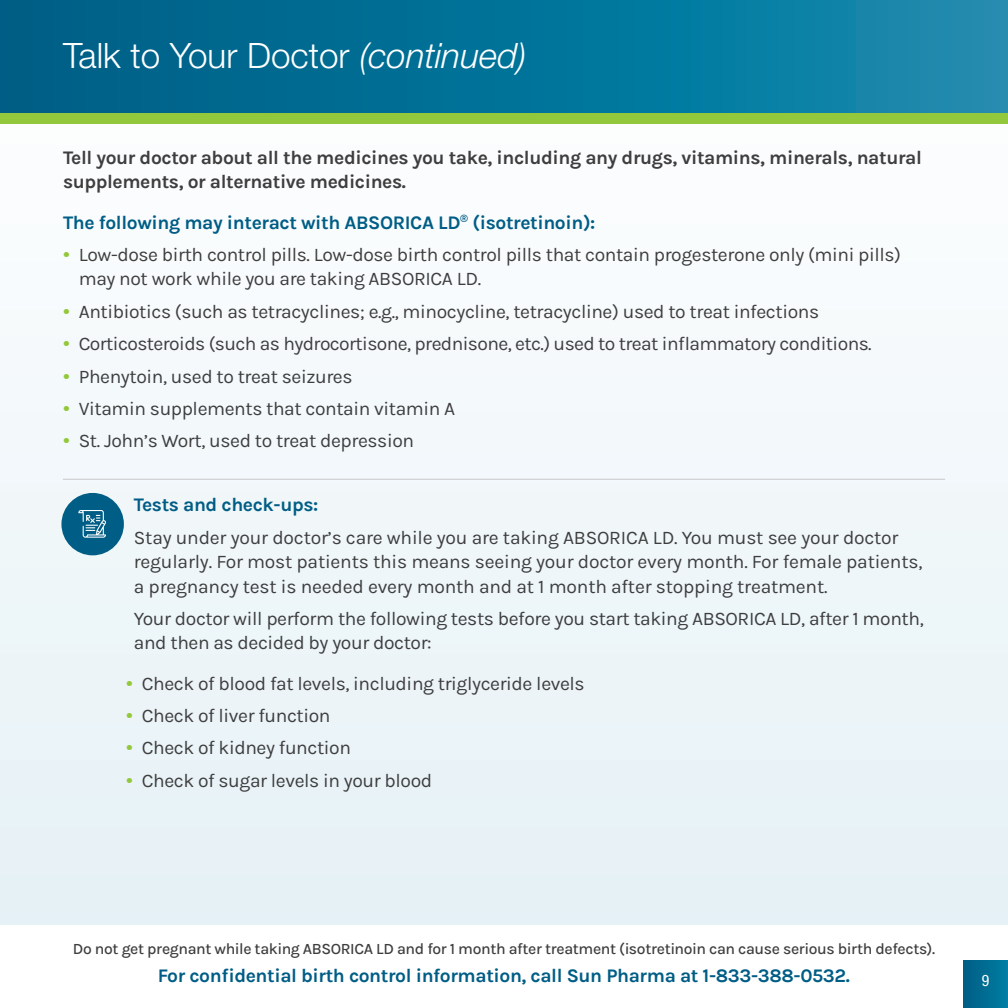
<style>
.page{position:relative;width:1008px;height:1008px;background:#fff}
.page>*{position:absolute;margin:0;border:0;box-sizing:border-box;transform-origin:0 0}
.SH1{font:300 35px "Helvetica Neue LT Std";color:#fff}
.Body_1{font:19.25px/24.5px "Karla";letter-spacing:-.02em;color:#3e3e3f}
.SH_3{font:700 19.25px "Karla";letter-spacing:-.02em;color:#005d85}
.SH_3_Indent{font:700 19.25px/24.5px "Karla";letter-spacing:-.02em;color:#3e3e3f}
.SH_4_RULE{font:700 19.25px "Karla";letter-spacing:-.02em;color:#005d85}
.t1{font:500 15.75px "Karla";letter-spacing:-.025em;color:#3e3e3f}
.t2{font:condensed 15.75px "Helvetica Neue LT Std";color:#fff}
.s1{font-style:italic}
.s2{font-size:24.5px;color:#94c83c}
</style>
<div class="page">
<div style="left:0;top:48px;width:1008px;height:877px;background:#f1f7f9"></div>
<svg style="left:0;top:0;width:1008px;height:113px;background:#057398"></svg>
<div style="left:0;top:113px;width:1008px;height:10px;background:#94c83c"></div>
<div style="left:963px;top:961px;width:45px;height:47px;background:linear-gradient(to right,#005d84,#017ea3)"></div>
<hr style="left:63px;top:479px;width:882px;height:1px;background:#c7c8ca">
<div style="left:61px;top:493px;width:63px;height:62px;background:#005d85;border-radius:50%"></div>
<svg style="left:78px;top:510px;width:28px;height:28px"></svg>
<p class="SH1" style="left:63px;top:35px;width:465px">Talk to Your Doctor <span class="s1">(continued)</span></p>
<p class="SH_3_Indent" style="left:63px;top:144px;width:860px">Tell your doctor about all the medicines you take, including any drugs, vitamins, minerals, natural supplements, or alternative medicines.</p>
<p class="SH_3" style="left:63px;top:209px;width:534px">The following may interact with ABSORICA LD<sup>®</sup> (isotretinoin):</p>
<p class="Body_1" style="left:79px;top:242px;width:824px;text-indent:-16px"><span class="s2">•</span> Low-dose birth control pills. Low-dose birth control pills that contain progesterone only (mini pills) may not work while you are taking ABSORICA LD.</p>
<p class="Body_1" style="left:63px;top:299px;width:758px"><span class="s2">•</span> Antibiotics (such as tetracyclines; e.g., minocycline, tetracycline) used to treat infections</p>
<p class="Body_1" style="left:63px;top:331px;width:810px"><span class="s2">•</span> Corticosteroids (such as hydrocortisone, prednisone, etc.) used to treat inflammatory conditions.</p>
<p class="Body_1" style="left:63px;top:363px;width:291px"><span class="s2">•</span> Phenytoin, used to treat seizures</p>
<p class="Body_1" style="left:63px;top:396px;width:394px"><span class="s2">•</span> Vitamin supplements that contain vitamin A</p>
<p class="Body_1" style="left:63px;top:428px;width:353px"><span class="s2">•</span> St. John’s Wort, used to treat depression</p>
<p class="SH_4_RULE" style="left:134px;top:492px;width:186px">Tests and check-ups:</p>
<p class="Body_1" style="left:134px;top:524px;width:790px">Stay under your doctor’s care while you are taking ABSORICA LD. You must see your doctor regularly. For most patients this means seeing your doctor every month. For female patients, a pregnancy test is needed every month and at 1 month after stopping treatment.</p>
<p class="Body_1" style="left:134px;top:606px;width:791px">Your doctor will perform the following tests before you start taking ABSORICA LD, after 1 month, and then as decided by your doctor:</p>
<p class="Body_1" style="left:126px;top:670px;width:460px"><span class="s2">•</span> Check of blood fat levels, including triglyceride levels</p>
<p class="Body_1" style="left:126px;top:703px;width:206px"><span class="s2">•</span> Check of liver function</p>
<p class="Body_1" style="left:126px;top:735px;width:227px"><span class="s2">•</span> Check of kidney function</p>
<p class="Body_1" style="left:126px;top:768px;width:308px"><span class="s2">•</span> Check of sugar levels in your blood</p>
<p class="t1" style="left:73px;top:938px;width:864px">Do not get pregnant while taking ABSORICA LD and for 1 month after treatment (isotretinoin can cause serious birth defects).</p>
<p class="SH_3" style="left:158px;top:963px;width:694px">For confidential birth control information, call Sun Pharma at 1-833-388-0532.</p>
<p class="t2" style="left:982px;top:971px;width:9px">9</p>
</div>
